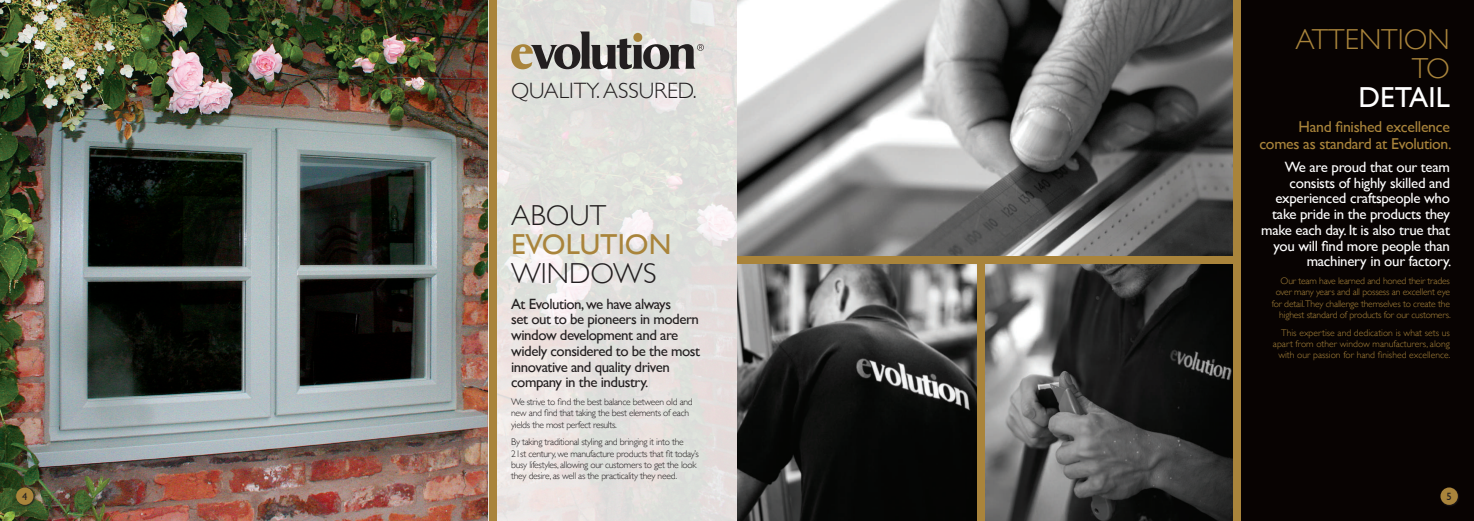
<style>
.page{position:relative;width:1474px;height:521px;background:#fff}
.page>*{position:absolute;margin:0;border:0;box-sizing:border-box;transform-origin:0 0}
.t1{font:300 28.88px "Gill Sans";color:#231f20}
.t2{font:300 28.88px/28.9px "Gill Sans";color:#a9843b;text-align:right}
.t3{font:28.88px "Gill Sans";color:#a9843b}
.t4{font:28.88px "Gill Sans";color:#fff}
.t5{font:300 22.14px "Gill Sans";color:#231f20}
.t6{font:15.75px/16.6px "Gill Sans";letter-spacing:-.02em;color:#a9843b;text-align:right}
.t7{font:14.88px/15.8px "Gill Sans";letter-spacing:-.02em;color:#fff;text-align:right}
.t8{font:14.88px/15.8px "Gill Sans";letter-spacing:-.03em;color:#231f20}
.t9{font:10.5px "Gill Sans";color:#231f20}
.t10{font:300 9.62px/11.4px "Gill Sans";letter-spacing:-.03em;color:#231f20}
.t11{font:300 9.62px/11.4px "Gill Sans";letter-spacing:-.02em;color:#a9843b;text-align:right}
.t12{font:300 9.62px/11.4px "Gill Sans";color:#a9843b;text-align:right}
</style>
<div class="page">
<img style="left:985px;top:264px;width:248px;height:257px">
<img style="left:737px;top:264px;width:240px;height:257px">
<img style="left:0;top:0;width:489px;height:521px">
<svg style="left:496px;top:0;width:241px;height:521px;background:#e4e1de"></svg>
<div style="left:16px;top:487px;width:19px;height:20px;background:#231f20;opacity:.75"></div>
<div style="left:16px;top:487px;width:17px;height:18px;background:#a9843b;border-radius:50%"></div>
<svg style="left:511px;top:32px;width:192px;height:37px;background:#9b9791"></svg>
<div style="left:489px;top:0;width:7px;height:521px;background:#a9843b"></div>
<div style="left:1236px;top:0;width:237px;height:521px;background:#080302"></div>
<img style="left:737px;top:0;width:496px;height:257px">
<div style="left:1233px;top:0;width:7px;height:521px;background:#a9843b"></div>
<div style="left:1440px;top:487px;width:19px;height:20px;background:#231f20;opacity:.75"></div>
<div style="left:1440px;top:487px;width:17px;height:18px;background:#a9843b;border-radius:50%"></div>
<div style="left:737px;top:257px;width:501px;height:7px;background:#a9843b"></div>
<div style="left:977px;top:260px;width:8px;height:261px;background:#a9843b"></div>
<p class="t9" style="left:22px;top:490px;width:7px">4</p>
<h2 class="t5" style="left:511px;top:73px;width:187px">QUALITY. ASSURED.</h2>
<h1 class="t1" style="left:511px;top:193px;width:97px">ABOUT</h1>
<h1 class="t3" style="left:511px;top:227px;width:162px">EVOLUTION</h1>
<h1 class="t1" style="left:511px;top:251px;width:147px">WINDOWS</h1>
<h3 class="t8" style="left:511px;top:295px;width:190px">At Evolution, we have always<br>set out to be pioneers in modern window development and are widely considered to be the most innovative and quality driven company in the industry.</h3>
<p class="t10" style="left:511px;top:395px;width:183px">We strive to find the best balance between old and new and find that taking the best elements of each yields the most perfect results.</p>
<p class="t10" style="left:511px;top:436px;width:189px">By taking traditional styling and bringing it into the 21st century, we manufacture products that fit today’s busy lifestyles, allowing our customers to get the look they desire, as well as the practicality they need.</p>
<h1 class="t2" style="left:1295px;top:24px;width:156px">ATTENTION<br>TO</h1>
<h1 class="t4" style="left:1358px;top:80px;width:93px">DETAIL</h1>
<h3 class="t6" style="left:1259px;top:119px;width:194px">Hand finished excellence comes as standard at Evolution.</h3>
<h3 class="t7" style="left:1261px;top:159px;width:192px">We are proud that our team consists of highly skilled and experienced craftspeople who take pride in the products they make each day. It is also true that you will find more people than machinery in our factory.</h3>
<p class="t11" style="left:1271px;top:275px;width:180px">Our team have learned and honed their trades over many years and all possess an excellent eye for detail.They challenge themselves to create the highest standard of products for our customers.</p>
<p class="t12" style="left:1272px;top:326px;width:179px">This expertise and dedication is what sets us apart from other window manufacturers, along with our passion for hand finished excellence.</p>
<p class="t9" style="left:1446px;top:490px;width:7px">5</p>
</div>
